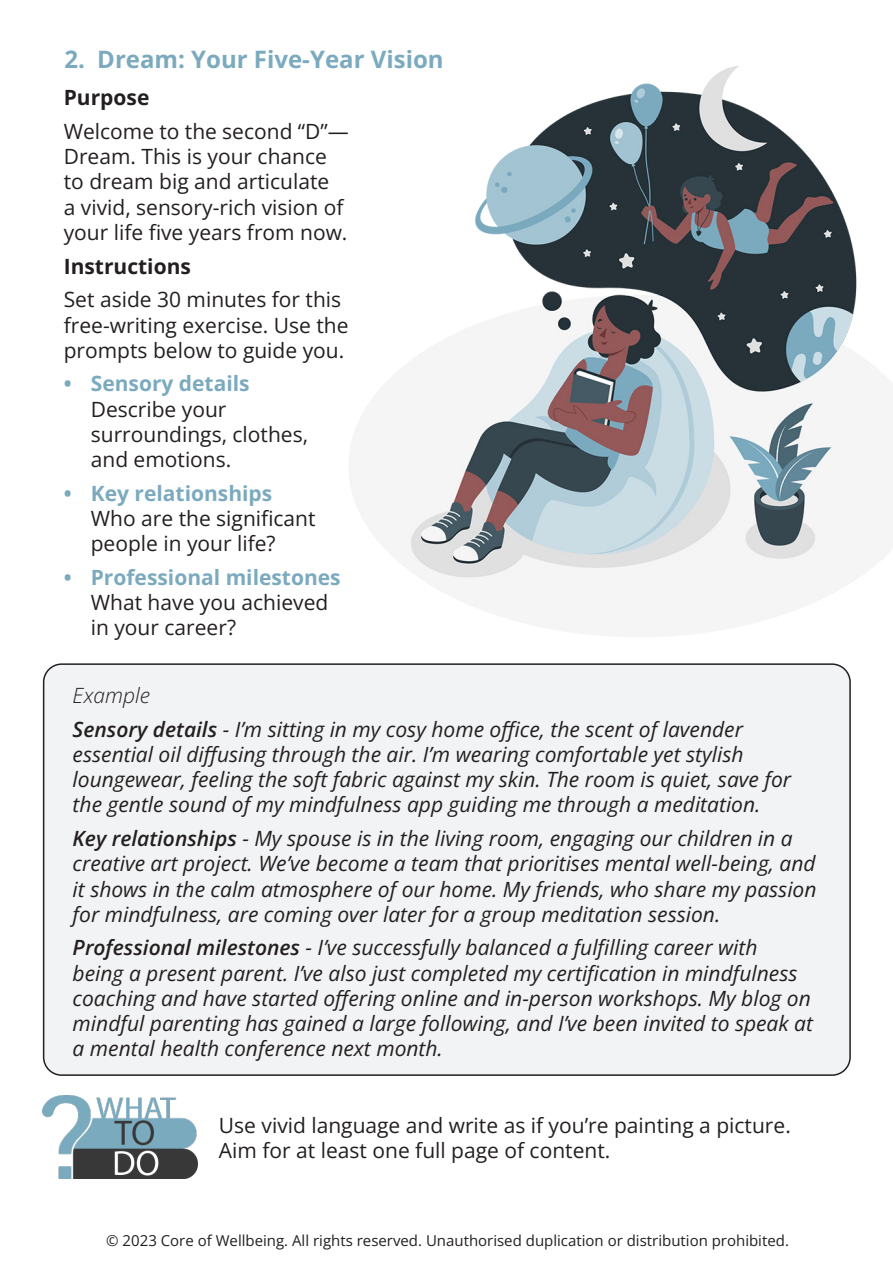
<style>
.page{position:relative;width:893px;height:1263px;background:#fff}
.page>*{position:absolute;margin:0;border:0;box-sizing:border-box;transform-origin:0 0}
.t1{font:700 24px "Open Sans";color:#7baabf}
.t2{font:italic 21px/25.2px "Open Sans";color:#231f20}
.t3{font:21px/25.2px "Open Sans";color:#231f20}
.t4{font:700 21px "Open Sans";color:#231f20}
.t5{font:italic 300 21px "Open Sans";color:#231f20}
.t6{font:15px "Open Sans";color:#231f20}
.s1{font-weight:700;color:#7baabf}
.s2{font-weight:600}
</style>
<div class="page">
<div style="left:44px;top:664px;width:806px;height:411px;background:#f2f3f4;border-radius:18px"></div>
<div style="left:43px;top:663px;width:808px;height:413px;border:2px solid #231f20;border-radius:18px"></div>
<img style="left:43px;top:1096px;width:155px;height:83px">
<img style="left:349px;top:66px;width:543px;height:571px">
<p class="t1" style="left:65px;top:43px;width:381px">2. Dream: Your Five-Year Vision</p>
<p class="t4" style="left:64px;top:83px;width:87px">Purpose</p>
<p class="t3" style="left:64px;top:118px;width:286px">Welcome to the second “D”—<br>Dream. This is your chance to dream big and articulate<br>a vivid, sensory-rich vision of your life five years from now.</p>
<p class="t4" style="left:64px;top:252px;width:129px">Instructions</p>
<p class="t3" style="left:64px;top:287px;width:286px">Set aside 30 minutes for this free-writing exercise. Use the prompts below to guide you.</p>
<p class="t3" style="left:91px;top:371px;width:219px;text-indent:-27px"><span class="s1">• Sensory details<br></span>Describe your surroundings, clothes, and emotions.</p>
<p class="t3" style="left:91px;top:480px;width:226px;text-indent:-27px"><span class="s1">• Key relationships<br></span>Who are the significant people in your life?</p>
<p class="t3" style="left:91px;top:564px;width:251px;text-indent:-27px"><span class="s1">• Professional milestones<br></span>What have you achieved in your career?</p>
<p class="t5" style="left:73px;top:681px;width:79px">Example</p>
<p class="t2" style="left:73px;top:716px;width:720px"><span class="s2">Sensory details</span> - I’m sitting in my cosy home office, the scent of lavender essential oil diffusing through the air. I’m wearing comfortable yet stylish loungewear, feeling the soft fabric against my skin. The room is quiet, save for the gentle sound of my mindfulness app guiding me through a meditation.</p>
<p class="t2" style="left:73px;top:825px;width:745px"><span class="s2">Key relationships</span> - My spouse is in the living room, engaging our children in a creative art project. We’ve become a team that prioritises mental well-being, and it shows in the calm atmosphere of our home. My friends, who share my passion for mindfulness, are coming over later for a group meditation session.</p>
<p class="t2" style="left:73px;top:934px;width:742px"><span class="s2">Professional milestones</span> - I’ve successfully balanced a fulfilling career with being a present parent. I’ve also just completed my certification in mindfulness coaching and have started offering online and in-person workshops. My blog on mindful parenting has gained a large following, and I’ve been invited to speak at a mental health conference next month.</p>
<p class="t3" style="left:219px;top:1112px;width:573px">Use vivid language and write as if you’re painting a picture.<br>Aim for at least one full page of content.</p>
<p class="t6" style="left:106px;top:1230px;width:684px">© 2023 Core of Wellbeing. All rights reserved. Unauthorised duplication or distribution prohibited.</p>
</div>
